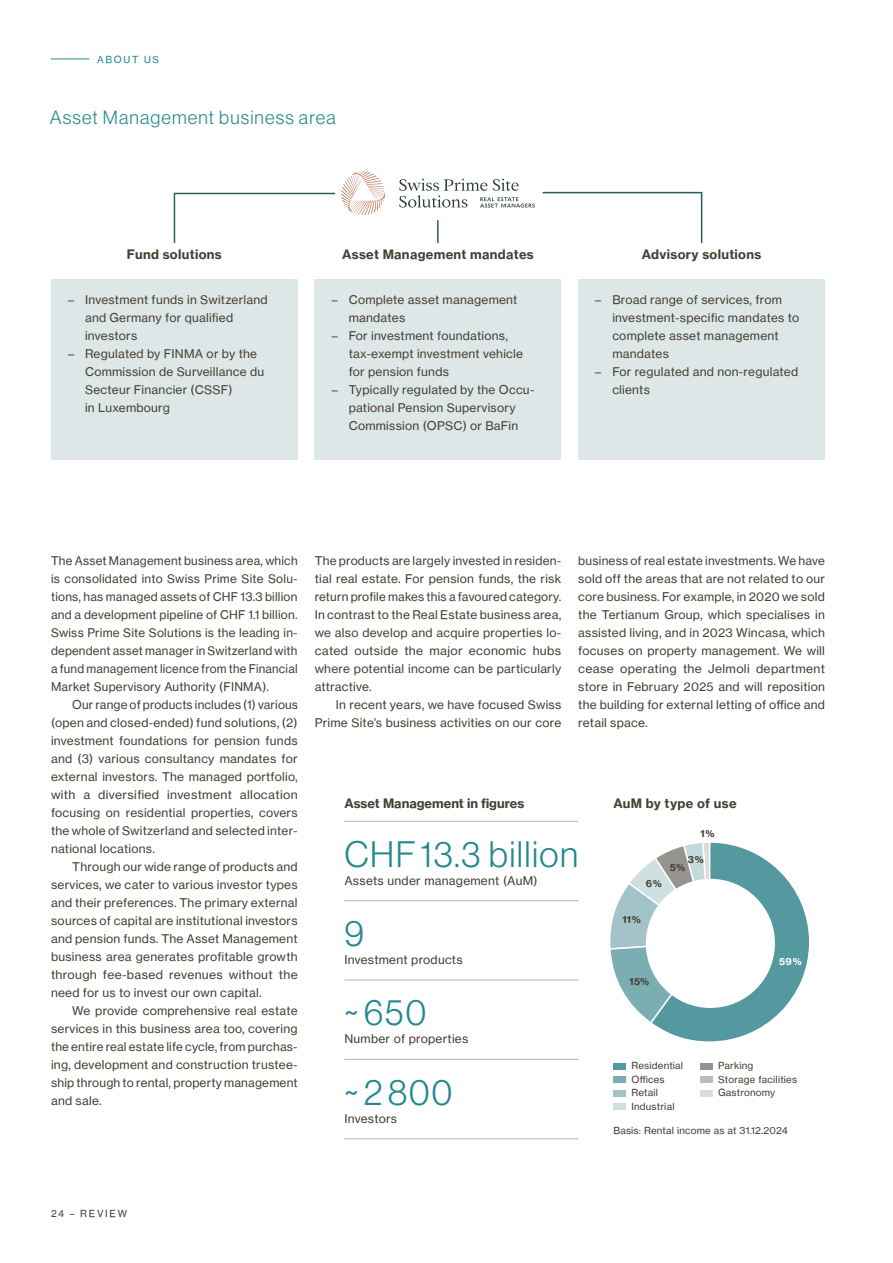
<style>
.page{position:relative;width:893px;height:1263px;background:#fff}
.page>*{position:absolute;margin:0;border:0;box-sizing:border-box;transform-origin:0 0}
.Lead_90K{font:300 36px "Neue Haas Display";letter-spacing:.04em;color:#248890}
.Box_Headline{font:300 18.75px "Neue Haas Display";letter-spacing:.06em;color:#248890}
.H4_8_5_Bold{font:12.75px "N Haas Grotesk TX Pro 75 Bd";letter-spacing:.025em;color:#454034}
.H4_8_5_Bold-2{font:12.75px "N Haas Grotesk TX Pro 75 Bd";color:#454034}
.Copy_8pt_3-spaltig{font:12px/18px "N Haas Grotesk TX Pro 55 Rg";letter-spacing:.02em;color:#454034}
.Copy_8pt_Flatter{font:12px "N Haas Grotesk TX Pro 55 Rg";letter-spacing:.02em;color:#454034}
.Legende_6_5{font:9.75px "N Haas Grotesk TX Pro 55 Rg";letter-spacing:.02em;color:#454034}
.Legende_6_5-2{font:9.75px "N Haas Grotesk TX Pro 75 Bd";color:#454034}
.Legende_6_5-3{font:9.75px "N Haas Grotesk TX Pro 55 Rg";letter-spacing:.185em;color:#454034}
.t1{font:9.75px "N Haas Grotesk TX Pro 55 Rg";color:#248890}
.Legende_6_5-4{font:9.75px "N Haas Grotesk TX Pro 75 Bd";color:#fff}
</style>
<div class="page">
<hr style="left:51px;top:59px;width:38px;height:1px;background:#248890">
<div style="left:51px;top:279px;width:247px;height:180px;background:#dee7e8"></div>
<div style="left:315px;top:279px;width:246px;height:180px;background:#dee7e8"></div>
<div style="left:578px;top:279px;width:247px;height:180px;background:#dee7e8"></div>
<svg style="left:173px;top:171px;width:530px;height:72px"></svg>
<hr style="left:344px;top:821px;width:234px;height:1px;background:#bcbcba">
<hr style="left:344px;top:900px;width:234px;height:1px;background:#bcbcba">
<hr style="left:344px;top:979px;width:234px;height:1px;background:#bcbcba">
<hr style="left:344px;top:1059px;width:234px;height:1px;background:#bcbcba">
<hr style="left:344px;top:1138px;width:234px;height:1px;background:#bcbcba">
<div style="left:613px;top:1063px;width:13px;height:6px;background:#5499a0"></div>
<div style="left:613px;top:1076px;width:13px;height:7px;background:#7aadb3"></div>
<div style="left:613px;top:1090px;width:13px;height:6px;background:#a2c4c9"></div>
<div style="left:613px;top:1103px;width:13px;height:7px;background:#cddfe2"></div>
<div style="left:700px;top:1063px;width:13px;height:6px;background:#959490"></div>
<div style="left:700px;top:1076px;width:13px;height:7px;background:#bcbcba"></div>
<div style="left:700px;top:1090px;width:13px;height:6px;background:#dcdcdb"></div>
<svg style="left:610px;top:842px;width:199px;height:200px"></svg>
<div style="left:646px;top:879px;width:129px;height:129px;background:#fff;border-radius:50%"></div>
<p class="t1" style="left:97px;top:52px;width:18px">About</p>
<p class="t1" style="left:144px;top:52px;width:8px">us</p>
<p class="Box_Headline" style="left:50px;top:107px;width:287px">Asset Management business area</p>
<p class="H4_8_5_Bold" style="left:127px;top:245px;width:96px">Fund solutions</p>
<p class="H4_8_5_Bold" style="left:342px;top:245px;width:193px">Asset Management mandates</p>
<p class="H4_8_5_Bold" style="left:642px;top:245px;width:121px">Advisory solutions</p>
<p class="Copy_8pt_3-spaltig" style="left:349px;top:290px;width:170px;text-indent:-17px">– Complete asset management mandates</p>
<p class="Copy_8pt_3-spaltig" style="left:349px;top:326px;width:176px;text-indent:-17px">– For investment foundations, tax-exempt investment vehicle for pension funds</p>
<p class="Copy_8pt_3-spaltig" style="left:332px;top:380px;width:204px;text-align:center">– Typically regulated by the Occu&shy;pational Pension Supervisory<br>Commission (OPSC) or BaFin</p>
<p class="Copy_8pt_3-spaltig" style="left:85px;top:290px;width:184px;text-indent:-17px">– Investment funds in Switzerland and Germany for qualified investors</p>
<p class="Copy_8pt_3-spaltig" style="left:85px;top:344px;width:181px;text-indent:-17px">– Regulated by FINMA or by the<br>Commission de Surveillance du<br>Secteur Financier (CSSF)<br>in Luxembourg</p>
<p class="Copy_8pt_3-spaltig" style="left:612px;top:290px;width:189px;text-indent:-17px">– Broad range of services, from investment-specific mandates to complete asset management mandates</p>
<p class="Copy_8pt_3-spaltig" style="left:612px;top:362px;width:187px;text-indent:-17px">– For regulated and non-regulated clients</p>
<p class="Copy_8pt_3-spaltig" style="left:51px;top:551px;width:248px;text-align:justify">The Asset Management business area, which is consolidated into Swiss Prime Site Solu&shy;tions, has managed assets of CHF 13.3 billion and a development pipeline of CHF 1.1 billion.<br>Swiss Prime Site Solutions is the leading in&shy;dependent asset manager in Switzerland with a fund management licence from the Financial Market Supervisory Authority (FINMA).</p>
<p class="Copy_8pt_3-spaltig" style="left:51px;top:695px;width:249px;text-align:justify;text-indent:21px">Our range of products includes (1) various (open and closed-ended) fund solutions, (2) investment foundations for pension funds and (3) various consultancy mandates for external investors. The managed portfolio, with a diversified investment allocation focusing on residential properties, covers the whole of Switzerland and selected inter&shy;national locations.</p>
<p class="Copy_8pt_3-spaltig" style="left:51px;top:857px;width:248px;text-align:justify;text-indent:21px">Through our wide range of products and services, we cater to various investor types and their preferences. The primary external sources of capital are institutional investors and pension funds. The Asset Management business area generates profitable growth through fee-based revenues without the need for us to invest our own capital.</p>
<p class="Copy_8pt_3-spaltig" style="left:51px;top:1001px;width:248px;text-align:justify;text-indent:21px">We provide comprehensive real estate services in this business area too, covering the entire real estate life cycle, from purchas&shy;ing, development and construction trustee&shy;ship through to rental, property management and sale.</p>
<p class="Copy_8pt_3-spaltig" style="left:315px;top:551px;width:248px;text-align:justify">The products are largely invested in residen&shy;tial real estate. For pension funds, the risk return profile makes this a favoured category.<br>In contrast to the Real Estate business area, we also develop and acquire properties lo&shy;cated outside the major economic hubs where potential income can be particularly attractive.</p>
<p class="Copy_8pt_3-spaltig" style="left:315px;top:695px;width:248px;text-align:right">In recent years, we have focused Swiss<br>Prime Site’s business activities on our core</p>
<p class="Copy_8pt_3-spaltig" style="left:578px;top:551px;width:248px;text-align:justify">business of real estate investments. We have sold off the areas that are not related to our core business. For example, in 2020 we sold the Tertianum Group, which specialises in assisted living, and in 2023 Wincasa, which focuses on property management. We will cease operating the Jelmoli department store in February 2025 and will reposition the building for external letting of office and retail space.</p>
<p class="H4_8_5_Bold-2" style="left:344px;top:794px;width:181px">Asset Management in figures</p>
<p class="H4_8_5_Bold" style="left:613px;top:794px;width:125px">AuM by type of use</p>
<p class="Lead_90K" style="left:344px;top:834px;width:235px">CHF 13.3 billion</p>
<p class="Copy_8pt_Flatter" style="left:344px;top:871px;width:195px">Assets under management (AuM)</p>
<p class="Lead_90K" style="left:344px;top:913px;width:21px">9</p>
<p class="Copy_8pt_Flatter" style="left:344px;top:950px;width:120px">Investment products</p>
<p class="Lead_90K" style="left:344px;top:992px;width:84px">~ 650</p>
<p class="Copy_8pt_Flatter" style="left:344px;top:1030px;width:125px">Number of properties</p>
<p class="Lead_90K" style="left:344px;top:1072px;width:110px">~ 2800</p>
<p class="Copy_8pt_Flatter" style="left:344px;top:1109px;width:54px">Investors</p>
<p class="Legende_6_5-2" style="left:700px;top:826px;width:16px">1%</p>
<p class="Legende_6_5-2" style="left:688px;top:851px;width:18px">3%</p>
<p class="Legende_6_5-2" style="left:670px;top:860px;width:17px">5%</p>
<p class="Legende_6_5-2" style="left:646px;top:876px;width:18px">6%</p>
<p class="Legende_6_5-2" style="left:622px;top:912px;width:20px">11%</p>
<p class="Legende_6_5-4" style="left:779px;top:953px;width:24px">59%</p>
<p class="Legende_6_5-2" style="left:630px;top:974px;width:21px">15%</p>
<p class="Legende_6_5" style="left:631px;top:1058px;width:53px">Residential</p>
<p class="Legende_6_5" style="left:631px;top:1072px;width:35px">Offices</p>
<p class="Legende_6_5" style="left:631px;top:1085px;width:28px">Retail</p>
<p class="Legende_6_5" style="left:631px;top:1099px;width:45px">Industrial</p>
<p class="Legende_6_5" style="left:613px;top:1123px;width:176px">Basis: Rental income as at 31.12.2024</p>
<p class="Legende_6_5" style="left:718px;top:1058px;width:37px">Parking</p>
<p class="Legende_6_5" style="left:718px;top:1072px;width:81px">Storage facilities</p>
<p class="Legende_6_5" style="left:718px;top:1085px;width:59px">Gastronomy</p>
<p class="Legende_6_5-3" style="left:51px;top:1206px;width:78px">24 – REVIEW</p>
</div>
